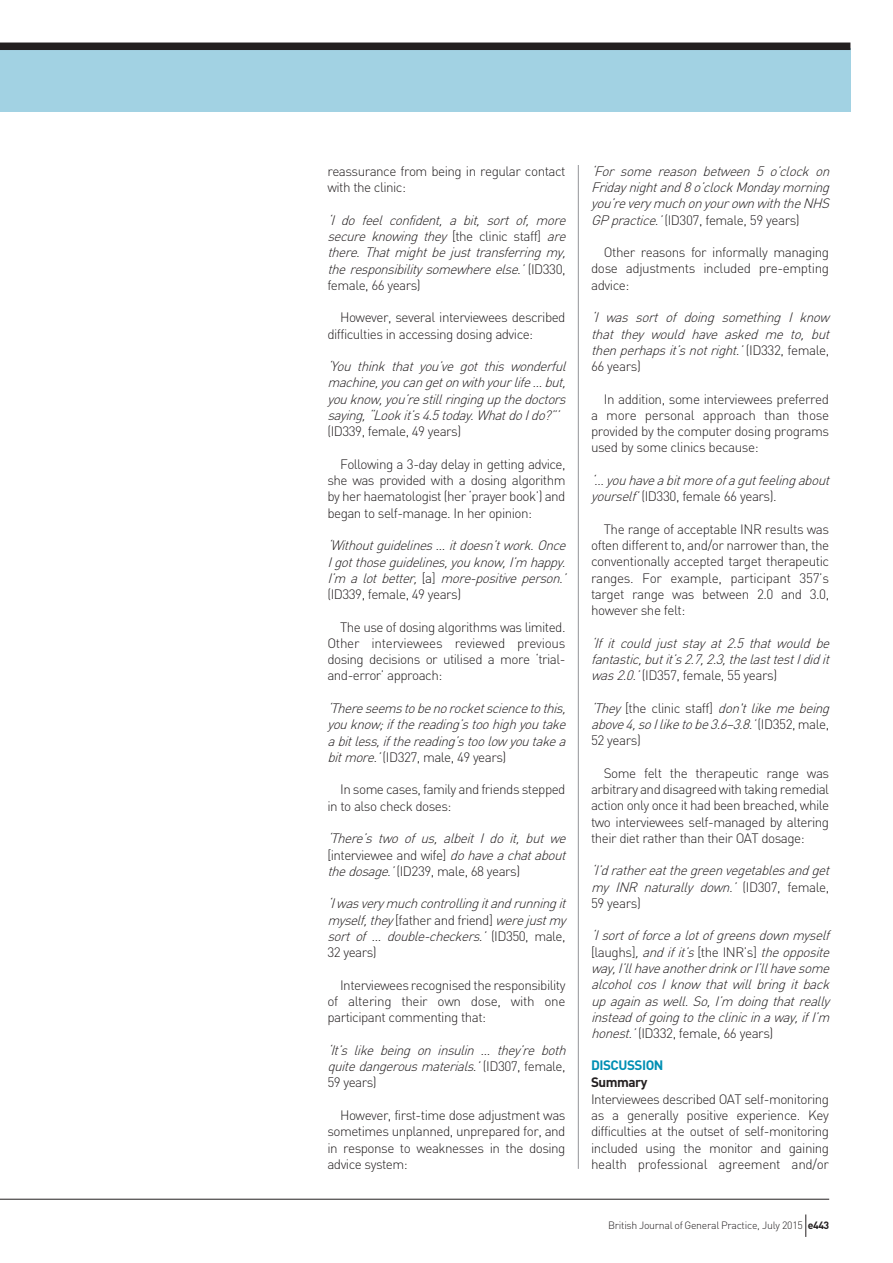
<style>
.page{position:relative;width:893px;height:1263px;background:#fff}
.page>*{position:absolute;margin:0;border:0;box-sizing:border-box;transform-origin:0 0}
.t1{font:italic 300 13.5px/16.4px "DIN";color:#231f20}
.t2{font:300 13.5px/16.2px "DIN";letter-spacing:-.04em;color:#231f20;text-align:justify}
.t3{font:700 13.5px "DIN";letter-spacing:-.035em;color:#008fb3}
.t4{font:700 13.5px "DIN";letter-spacing:-.035em;color:#231f20}
.t5{font:300 10.5px "DIN";letter-spacing:-.025em;color:#231f20}
.s1{font-style:normal}
.s2{font-weight:700}
</style>
<div class="page">
<div style="left:0;top:48px;width:850px;height:64px;background:#a2d2e3"></div>
<svg style="left:805px;top:1214px;width:1px;height:23px"></svg>
<hr style="left:0;top:1199px;width:829px;height:1px;background:#231f20">
<div style="left:0;top:43px;width:850px;height:7px;background:#231f20"></div>
<hr style="left:578px;top:165px;width:1px;height:1004px;background:#939598">
<p class="t2" style="left:327px;top:163px;width:240px">reassurance from being in regular contact with the clinic:</p>
<p class="t1" style="left:327px;top:212px;width:244px">‘I do feel confident, a bit, sort of, more secure knowing they <span class="s1">[t h e c l i n i c s t a ff]</span> are there.Thatmightbejusttransferringmy, theresponsibilitysomewhereelse.’<span class="s1">( I D 3 3 0 , female, 66 years)</span></p>
<p class="t2" style="left:327px;top:309px;width:240px;text-indent:13px">However, several interviewees described difficulties in accessing dosing advice:</p>
<p class="t1" style="left:327px;top:358px;width:244px;text-align:justify">‘You think that you’ve got this wonderful machine,youcangetonwithyourlife… but, youknow,you’restillringingupthedoctors saying,“Lookit’s4.5today.WhatdoIdo?”’</p>
<p class="t2" style="left:327px;top:423px;width:135px">(ID339, female, 49 years)</p>
<p class="t2" style="left:327px;top:456px;width:240px;text-indent:13px">Following a 3-day delay in getting advice, she was provided with a dosing algorithm by her haematologist (her ‘prayer book’) and began to self-manage. In her opinion:</p>
<p class="t1" style="left:327px;top:537px;width:244px;text-align:justify">‘Withoutguidelines… itdoesn’twork.Once Igotthoseguidelines,youknow,I’m happy.<br>I’m alotbetter,<span class="s1">[ a ]</span> more-positiveperson.’ <span class="s1">(ID339, female, 49 years)</span></p>
<p class="t2" style="left:327px;top:618px;width:240px;text-indent:13px">The use of dosing algorithms was limited.<br>Other interviewees reviewed previous dosing decisions or utilised a more ‘trial&shy;and-error’ approach:</p>
<p class="t1" style="left:327px;top:700px;width:244px;text-align:justify">‘Thereseemstobenorocketsciencetothis, youknow;ifthereading’stoohighyoutake abitless,ifthereading’stoolowyoutakea bitmore.’<span class="s1">(ID327, male, 49 years)</span></p>
<p class="t2" style="left:327px;top:781px;width:240px;text-indent:13px">In some cases, family and friends stepped in to also check doses:</p>
<p class="t1" style="left:327px;top:830px;width:244px;text-align:justify">‘There’s two of us, albeit I do it, but we <span class="s1">[interviewee and wife]</span> dohaveachatabout thedosage.’<span class="s1">(ID239, male, 68 years)</span></p>
<p class="t1" style="left:327px;top:895px;width:244px">‘Iwasverymuchcontrollingitandrunningit myself,they<span class="s1">[ f a t h e r a n d f r i e n d ]</span> werejustmy sort of … double-checkers.’ <span class="s1">( I D 3 5 0 , m a l e , 32 years)</span></p>
<p class="t2" style="left:327px;top:976px;width:240px;text-indent:13px">Interviewees recognised the responsibility of altering their own dose, with one participant commenting that:</p>
<p class="t1" style="left:327px;top:1042px;width:244px">‘It’s like being on insulin … they’re both quitedangerousmaterials.’<span class="s1">( I D 3 0 7 , f e m a l e ,<br>59 years)</span></p>
<p class="t2" style="left:327px;top:1107px;width:240px;text-indent:13px">However, first-time dose adjustment was sometimes unplanned, unprepared for, and in response to weaknesses in the dosing advice system:</p>
<p class="t1" style="left:591px;top:163px;width:244px;text-align:justify">‘For some reason between 5 o’clock on Fridaynightand8o’clockMondaymorning you’reverymuchonyourownwiththeNHS GPpractice.’<span class="s1">(ID307, female, 59 years)</span></p>
<p class="t2" style="left:591px;top:244px;width:240px;text-indent:13px">Other reasons for informally managing dose adjustments included pre-empting advice:</p>
<p class="t1" style="left:591px;top:309px;width:244px">‘I was sort of doing something I know that they would have asked me to, but thenperhapsit’snotright.’<span class="s1">( I D 3 3 2 , f e m a l e ,<br>66 years)</span></p>
<p class="t2" style="left:591px;top:390px;width:240px;text-indent:13px">In addition, some interviewees preferred a more personal approach than those provided by the computer dosing programs used by some clinics because:</p>
<p class="t1" style="left:591px;top:472px;width:244px">‘… youhaveabitmoreofagutfeelingabout yourself’<span class="s1">(ID330, female 66 years).</span></p>
<p class="t2" style="left:591px;top:521px;width:240px;text-indent:13px">The range of acceptable INR results was often different to, and/or narrower than, the conventionally accepted target therapeutic ranges. For example, participant 357’s target range was between 2.0 and 3.0, however she felt:</p>
<p class="t1" style="left:591px;top:634px;width:244px;text-align:justify">‘If it could just stay at 2.5 that would be fantastic,butit’s2.7,2.3,thelasttestIdidit was2.0.’<span class="s1">(ID357, female, 55 years)</span></p>
<p class="t1" style="left:591px;top:700px;width:244px">‘They<span class="s1">[ t h e c l i n i c s t a f f ]</span> don'tlikemebeing above4,soIliketobe3.6–3.8.’<span class="s1">( I D 3 5 2 , m a l e ,<br>52 years)</span></p>
<p class="t2" style="left:591px;top:765px;width:240px;text-indent:13px">Some felt the therapeutic range was arbitrary and disagreed with taking remedial action only once it had been breached, while two interviewees self-managed by altering their diet rather than their OAT dosage:</p>
<p class="t1" style="left:591px;top:862px;width:244px">‘I’drathereatthegreenvegetablesandget my INR naturally down.’ <span class="s1">( I D 3 0 7 , f e m a l e ,<br>59 years)</span></p>
<p class="t1" style="left:591px;top:927px;width:244px;text-align:justify">‘Isortofforcealotofgreensdownmyself <span class="s1">[laughs]</span>,andifit’s<span class="s1">[the INR’s]</span> theopposite way,I’llhaveanotherdrinkorI’llhavesome alcoholcosIknow thatwillbringitback upagainaswell.So,I’m doingthatreally insteadofgoingtotheclinicinaway,ifI’m honest.’<span class="s1">(ID332, female, 66 years)</span></p>
<p class="t3" style="left:591px;top:1056px;width:74px">DISCUSSION</p>
<p class="t4" style="left:591px;top:1074px;width:58px">Summary</p>
<p class="t2" style="left:591px;top:1091px;width:240px">Interviewees described OAT self-monitoring as a generally positive experience. Key difficulties at the outset of self-monitoring included using the monitor and gaining health professional agreement and/or</p>
<p class="t5" style="left:608px;top:1219px;width:223px">British Journal of General Practice, July 2015 <span class="s2">e443</span></p>
</div>
